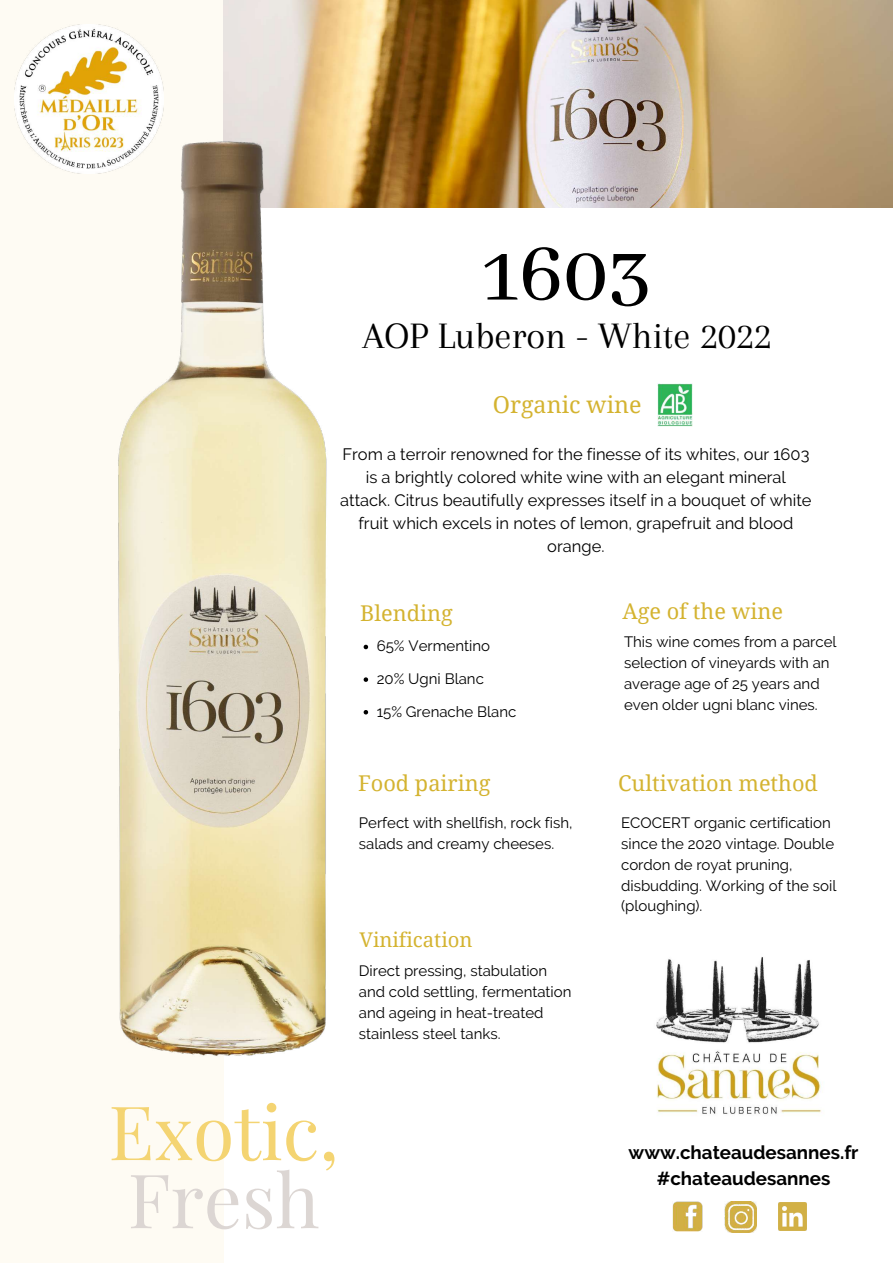
<style>
.page{position:relative;width:893px;height:1263px;background:#fff}
.page>*{position:absolute;margin:0;border:0;box-sizing:border-box;transform-origin:0 0}
.t1{font:500 87.68px "Abhaya Libre";color:#000}
.t2{font:75px "Playfair Display";color:#f4d472}
.t3{font:75px "Playfair Display";color:#dcd6d3}
.t4{font:38.62px "Arapey";color:#000}
.t5{font:23.25px "Noto Serif";color:#d4b330}
.t6{font:21.75px "Noto Serif";color:#d4b330}
.t7{font:20.25px "Noto Serif";color:#d4b330}
.t8{font:700 18.75px/25.9px "Raleway";color:#000;text-align:center}
.t9{font:16.5px/23.1px "Raleway";color:#000;text-align:center}
.t10{font:15px/20.9px "Raleway";color:#000}
</style>
<div class="page">
<div style="left:0;top:0;width:224px;height:1263px;background:#fefbf3"></div>
<img style="left:224px;top:0;width:669px;height:207px">
<img style="left:656px;top:957px;width:165px;height:157px">
<img style="left:778px;top:1202px;width:29px;height:29px">
<img style="left:672px;top:1201px;width:30px;height:30px">
<img style="left:724px;top:1201px;width:32px;height:31px">
<img style="left:657px;top:384px;width:35px;height:42px">
<img style="left:88px;top:126px;width:271px;height:930px">
<img style="left:15px;top:24px;width:149px;height:149px">
<svg style="left:364px;top:645px;width:4px;height:4px"></svg>
<svg style="left:364px;top:677px;width:4px;height:5px"></svg>
<svg style="left:364px;top:710px;width:4px;height:4px"></svg>
<h1 class="t1" style="left:482px;top:226px;width:171px">1603</h1>
<h3 class="t4" style="left:363px;top:314px;width:411px">AOP Luberon - White 2022</h3>
<h3 class="t5" style="left:493px;top:388px;width:150px">Organic wine</h3>
<p class="t9" style="left:340px;top:442px;width:473px">From a terroir renowned for the finesse of its whites, our 1603 is a brightly colored white wine with an elegant mineral attack. Citrus beautifully expresses itself in a bouquet of white fruit which excels in notes of lemon, grapefruit and blood orange.</p>
<h3 class="t6" style="left:360px;top:598px;width:94px">Blending</h3>
<h3 class="t6" style="left:622px;top:595px;width:162px">Age of the wine</h3>
<p class="t10" style="left:377px;top:630px;width:141px;line-height:32.6px">65% Vermentino<br>20% Ugni Blanc<br>15% Grenache Blanc</p>
<p class="t10" style="left:624px;top:631px;width:214px">This wine comes from a parcel selection of vineyards with an average age of 25 years and even older ugni blanc vines.</p>
<h3 class="t6" style="left:358px;top:768px;width:134px">Food pairing</h3>
<h3 class="t6" style="left:618px;top:768px;width:201px">Cultivation method</h3>
<p class="t10" style="left:359px;top:812px;width:215px">Perfect with shellfish, rock fish, salads and creamy cheeses.</p>
<h3 class="t7" style="left:359px;top:925px;width:115px">Vinification</h3>
<p class="t10" style="left:359px;top:961px;width:214px">Direct pressing, stabulation and cold settling, fermentation and ageing in heat-treated stainless steel tanks.</p>
<h2 class="t2" style="left:108px;top:1079px;width:232px">Exotic,</h2>
<h2 class="t3" style="left:128px;top:1147px;width:193px">Fresh</h2>
<p class="t10" style="left:621px;top:812px;width:217px">ECOCERT organic certification since the 2020 vintage. Double cordon de royat pruning, disbudding. Working of the soil (ploughing).</p>
<p class="t8" style="left:628px;top:1139px;width:231px">www.chateaudesannes.fr #chateaudesannes</p>
</div>
